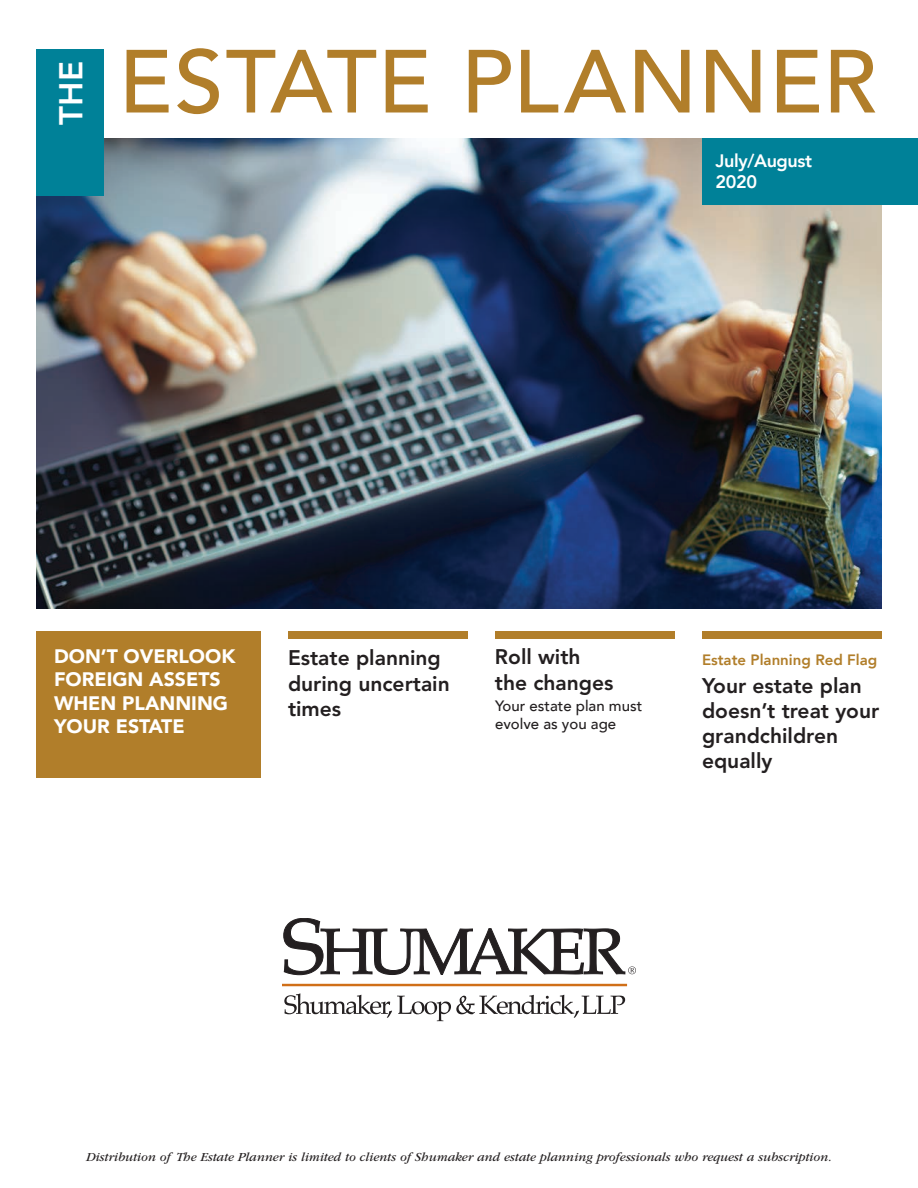
<style>
.page{position:relative;width:918px;height:1188px;background:#fff}
.page>*{position:absolute;margin:0;border:0;box-sizing:border-box;transform-origin:0 0}
.t1{font:500 88.5px "Avenir";letter-spacing:.005em;color:#b17e2a}
.t2{font:800 33px "Avenir";color:#fff}
.t3{font:800 21px/25.2px "Avenir LT Std";color:#231f20}
.t4{font:900 19.5px/23.4px "Avenir";color:#fff}
.t5{font:800 18px/21.6px "Avenir";letter-spacing:-.02em;color:#fff}
.t6{font:500 15px/18px "Avenir";color:#231f20}
.t7{font:800 15px "Avenir";color:#b17e2a}
.t8{font:italic 12.75px "ITC Garamond Std";color:#231f20}
</style>
<div class="page">
<img style="left:36px;top:138px;width:846px;height:471px">
<div style="left:36px;top:632px;width:225px;height:146px;background:#b17e2a"></div>
<div style="left:36px;top:50px;width:68px;height:146px;background:#008198"></div>
<div style="left:702px;top:138px;width:216px;height:67px;background:#008198"></div>
<div style="left:288px;top:632px;width:180px;height:7px;background:#b17e2a"></div>
<div style="left:495px;top:632px;width:180px;height:7px;background:#b17e2a"></div>
<div style="left:702px;top:632px;width:180px;height:7px;background:#b17e2a"></div>
<hr style="left:282px;top:984px;width:345px;height:2px;background:#d06f18">
<svg style="left:284px;top:993px;width:341px;height:28px"></svg>
<svg style="left:284px;top:918px;width:352px;height:57px"></svg>
<h2 class="t2" style="left:45px;top:124px;width:65px;rotate:-90deg">THE</h2>
<h1 class="t1" style="left:118px;top:5px;width:760px">ESTATE PLANNER</h1>
<h3 class="t5" style="left:716px;top:149px;width:98px">July/August<br>2020</h3>
<h3 class="t4" style="left:54px;top:644px;width:183px">DON’T OVERLOOK<br>FOREIGN ASSETS<br>WHEN PLANNING<br>YOUR ESTATE</h3>
<h3 class="t3" style="left:288px;top:646px;width:163px">Estate planning during uncertain times</h3>
<h3 class="t3" style="left:495px;top:644px;width:120px">Roll with the changes</h3>
<p class="t6" style="left:495px;top:695px;width:149px">Your estate plan must evolve as you age</p>
<p class="t7" style="left:702px;top:648px;width:177px">Estate Planning Red Flag</p>
<h3 class="t3" style="left:702px;top:673px;width:179px">Your estate plan doesn’t treat your grandchildren equally</h3>
<p class="t8" style="left:86px;top:1150px;width:747px">Distribution of The Estate Planner is limited to clients of Shumaker and estate planning professionals who request a subscription.</p>
</div>
